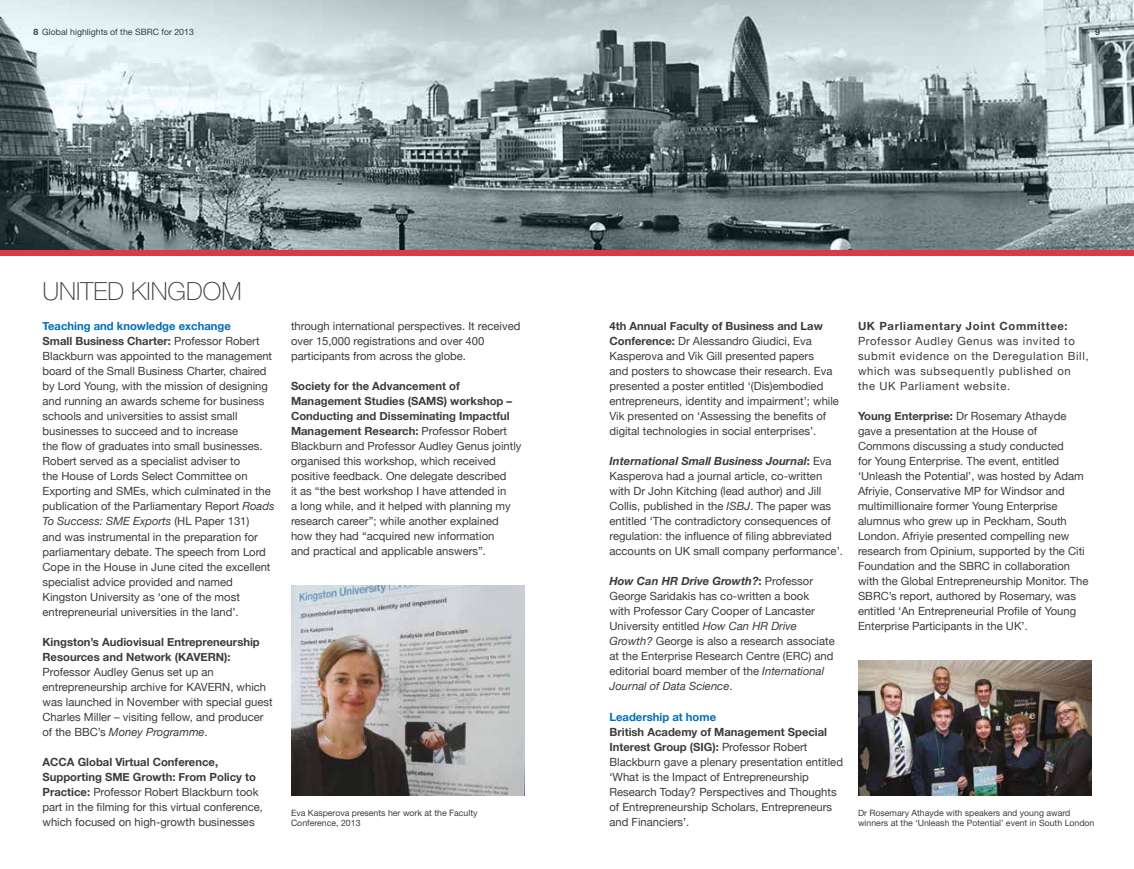
<style>
.page{position:relative;width:1134px;height:869px;background:#fff}
.page>*{position:absolute;margin:0;border:0;box-sizing:border-box;transform-origin:0 0}
.t1{font:100 25px "Helvetica Neue";color:#3c3c3b}
.t2{font:11.25px/15px "Helvetica Neue";color:#3c3c3b}
.t3{font:11.25px/15px "Helvetica Neue";letter-spacing:.055em;color:#3c3c3b}
.t4{font:700 11.25px/15px "Helvetica Neue";color:#3c3c3b}
.t5{font:700 11.25px "Helvetica Neue";letter-spacing:.055em;color:#3c3c3b}
.t6{font:700 11.25px "Helvetica Neue";color:#006eb7}
.t7{font:8.75px/10.5px "Helvetica Neue";color:#3c3c3b}
.t8{font:700 8.75px "Helvetica Neue";color:#3c3c3b}
.s1{font-weight:700}
.s2{font-weight:700;color:#006eb7}
.s3{font-style:italic}
.s4{font-weight:700;font-style:italic}
</style>
<div class="page">
<svg style="left:0;top:0;width:1134px;height:250px;background:#8d9a9e"></svg>
<div style="left:0;top:250px;width:1134px;height:5px;background:#d93a46"></div>
<img style="left:858px;top:660px;width:233px;height:135px">
<img style="left:291px;top:585px;width:233px;height:210px">
<p class="t7" style="left:33px;top:27px;width:162px"><span class="s1">8</span> Global highlights of the SBRC for 2013</p>
<p class="t8" style="left:1095px;top:27px;width:6px">9</p>
<h1 class="t1" style="left:43px;top:277px;width:201px">UNITED KINGDOM</h1>
<p class="t2" style="left:43px;top:318px;width:233px"><span class="s2">Teaching and knowledge exchange<br></span><span class="s1">Small Business Charter:</span> Professor Robert Blackburn was appointed to the management board of the Small Business Charter, chaired by Lord Young, with the mission of designing and running an awards scheme for business schools and universities to assist small businesses to succeed and to increase<br>the flow of graduates into small businesses.<br>Robert served as a specialist adviser to<br>the House of Lords Select Committee on Exporting and SMEs, which culminated in the publication of the Parliamentary Report <span class="s3">Roads To Success: SME Exports</span> (HL Paper 131)<br>and was instrumental in the preparation for parliamentary debate. The speech from Lord Cope in the House in June cited the excellent specialist advice provided and named Kingston University as ‘one of the most entrepreneurial universities in the land’.</p>
<p class="t4" style="left:43px;top:633px;width:219px">Kingston’s Audiovisual Entrepreneurship<br>Resources and Network (KAVERN):</p>
<p class="t2" style="left:43px;top:663px;width:232px">Professor Audley Genus set up an entrepreneurship archive for KAVERN, which was launched in November with special guest Charles Miller – visiting fellow, and producer of the BBC’s <span class="s3">Money Programme</span>.</p>
<p class="t2" style="left:43px;top:753px;width:222px"><span class="s1">ACCA Global Virtual Conference, Supporting SME Growth: From Policy to Practice:</span> Professor Robert Blackburn took part in the filming for this virtual conference, which focused on high-growth businesses</p>
<p class="t5" style="left:858px;top:319px;width:211px">UK Parliamentary Joint Committee:</p>
<p class="t3" style="left:858px;top:333px;width:232px">Professor Audley Genus was invited to submit evidence on the Deregulation Bill, which was subsequently published on the UK Parliament website.</p>
<p class="t2" style="left:858px;top:408px;width:232px"><span class="s1">Young Enterprise:</span> Dr Rosemary Athayde gave a presentation at the House of Commons discussing a study conducted<br>for Young Enterprise. The event, entitled ‘Unleash the Potential’, was hosted by Adam Afriyie, Conservative MP for Windsor and multimillionaire former Young Enterprise alumnus who grew up in Peckham, South London. Afriyie presented compelling new research from Opinium, supported by the Citi Foundation and the SBRC in collaboration with the Global Entrepreneurship Monitor. The SBRC’s report, authored by Rosemary, was entitled ‘An Entrepreneurial Profile of Young Enterprise Participants in the UK’.</p>
<p class="t2" style="left:291px;top:318px;width:231px">through international perspectives. It received over 15,000 registrations and over 400 participants from across the globe.</p>
<p class="t2" style="left:291px;top:378px;width:232px"><span class="s1">Society for the Advancement of Management Studies (SAMS) workshop – Conducting and Disseminating Impactful Management Research:</span> Professor Robert Blackburn and Professor Audley Genus jointly organised this workshop, which received positive feedback. One delegate described<br>it as “the best workshop I have attended in<br>a long while, and it helped with planning my research career”; while another explained how they had “acquired new information<br>and practical and applicable answers”.</p>
<p class="t2" style="left:609px;top:318px;width:231px"><span class="s1">4th Annual Faculty of Business and Law Conference:</span> Dr Alessandro Giudici, Eva Kasperova and Vik Gill presented papers<br>and posters to showcase their research. Eva presented a poster entitled ‘(Dis)embodied entrepreneurs, identity and impairment’; while Vik presented on ‘Assessing the benefits of digital technologies in social enterprises’.</p>
<p class="t2" style="left:609px;top:453px;width:235px"><span class="s4">International Small Business Journal</span><span class="s1">:</span> Eva Kasperova had a journal article, co-written with Dr John Kitching (lead author) and Jill Collis, published in the <span class="s3">ISBJ</span>. The paper was entitled ‘The contradictory consequences of regulation: the influence of filing abbreviated accounts on UK small company performance’.</p>
<p class="t2" style="left:609px;top:573px;width:227px"><span class="s4">How Can HR Drive Growth?</span><span class="s1">:</span> Professor George Saridakis has co-written a book<br>with Professor Cary Cooper of Lancaster University entitled <span class="s3">How Can HR Drive Growth?</span> George is also a research associate at the Enterprise Research Centre (ERC) and editorial board member of the <span class="s3">International Journal of Data Science</span>.</p>
<p class="t6" style="left:609px;top:709px;width:108px">Leadership at home</p>
<p class="t2" style="left:609px;top:723px;width:235px"><span class="s1">British Academy of Management Special Interest Group (SIG):</span> Professor Robert Blackburn gave a plenary presentation entitled ‘What is the Impact of Entrepreneurship Research Today? Perspectives and Thoughts of Entrepreneurship Scholars, Entrepreneurs and Financiers’.</p>
<p class="t7" style="left:291px;top:806px;width:188px">Eva Kasperova presents her work at the Faculty<br>Conference, 2013</p>
<p class="t7" style="left:858px;top:806px;width:238px">Dr Rosemary Athayde with speakers and young award winners at the ‘Unleash the Potential’ event in South London</p>
</div>
